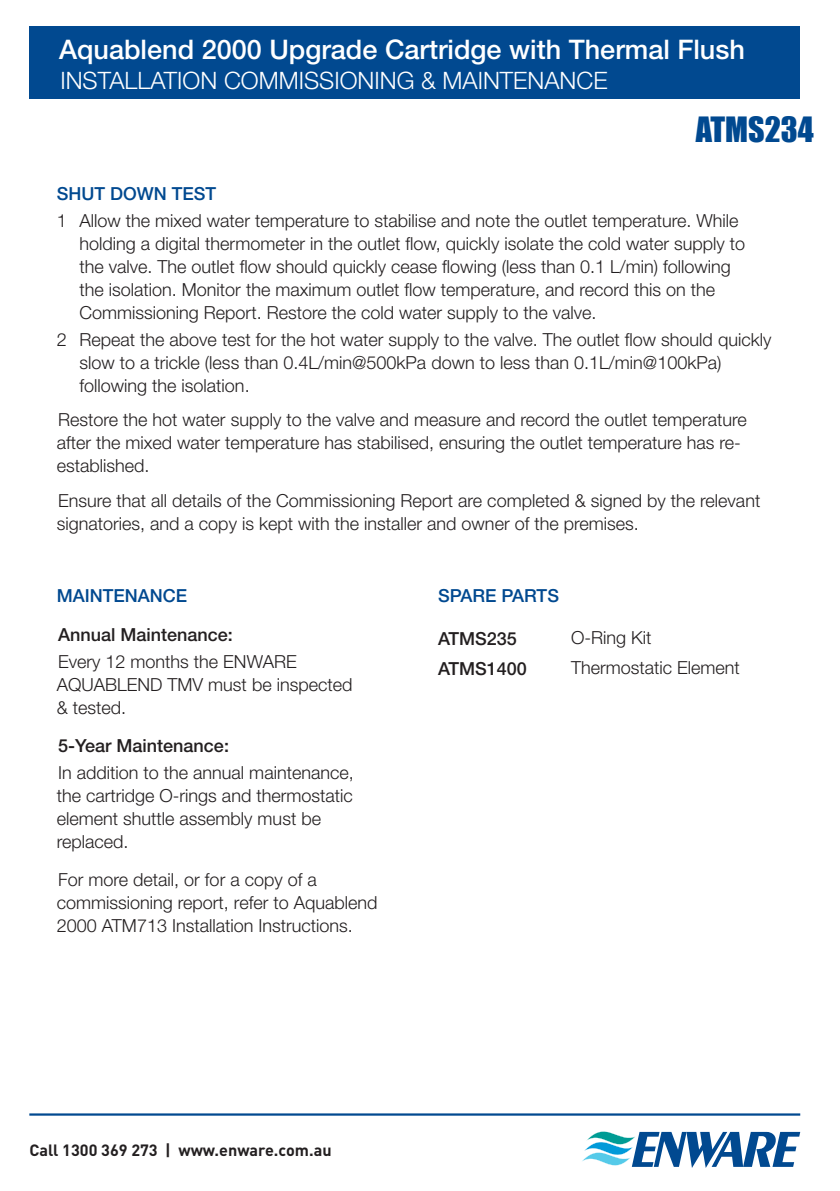
<style>
.page{position:relative;width:840px;height:1191px;background:#fff}
.page>*{position:absolute;margin:0;border:0;box-sizing:border-box;transform-origin:0 0}
.t1{font:32px "Impact";color:#014990}
.t2{font:500 27px "Helvetica Neue LT Std";color:#fff}
.t3{font:300 24px "Helvetica Neue LT Std";color:#fff}
.t4{font:300 18px/23px "Helvetica Neue LT Std";color:#231f20}
.t5{font:500 18px "Helvetica Neue LT Std";color:#231f20}
.t6{font:500 18px "Helvetica Neue LT Std";color:#014990}
.t7{font:700 16.2px "DIN Pro";color:#231f20}
</style>
<div class="page">
<div style="left:29px;top:26px;width:770px;height:73px;background:#014990"></div>
<hr style="left:29px;top:1113px;width:770px;height:2px;background:#014990">
<svg style="left:582px;top:1131px;width:217px;height:36px"></svg>
<p class="t2" style="left:59px;top:33px;width:687px">Aquablend 2000 Upgrade Cartridge with Thermal Flush</p>
<p class="t3" style="left:60px;top:65px;width:548px">INSTALLATION COMMISSIONING &amp; MAINTENANCE</p>
<p class="t1" style="left:695px;top:104px;width:119px">ATMS234</p>
<p class="t6" style="left:57px;top:183px;width:161px">SHUT DOWN TEST</p>
<p class="t4" style="left:79px;top:209px;width:667px;text-indent:-23px">1 Allow the mixed water temperature to stabilise and note the outlet temperature. While holding a digital thermometer in the outlet flow, quickly isolate the cold water supply to the valve. The outlet flow should quickly cease flowing (less than 0.1 L/min) following the isolation. Monitor the maximum outlet flow temperature, and record this on the Commissioning Report. Restore the cold water supply to the valve.</p>
<p class="t4" style="left:79px;top:328px;width:693px;text-indent:-23px">2 Repeat the above test for the hot water supply to the valve. The outlet flow should quickly slow to a trickle (less than 0.4L/min@500kPa down to less than 0.1L/min@100kPa) following the isolation.</p>
<p class="t4" style="left:57px;top:408px;width:691px">Restore the hot water supply to the valve and measure and record the outlet temperature after the mixed water temperature has stabilised, ensuring the outlet temperature has re&shy;established.</p>
<p class="t4" style="left:57px;top:488px;width:704px">Ensure that all details of the Commissioning Report are completed &amp; signed by the relevant signatories, and a copy is kept with the installer and owner of the premises.</p>
<p class="t6" style="left:57px;top:585px;width:132px">MAINTENANCE</p>
<p class="t5" style="left:58px;top:623px;width:176px">Annual Maintenance:</p>
<p class="t4" style="left:57px;top:649px;width:297px">Every 12 months the ENWARE<br>AQUABLEND TMV must be inspected &amp; tested.</p>
<p class="t5" style="left:58px;top:735px;width:172px">5-Year Maintenance:</p>
<p class="t4" style="left:57px;top:760px;width:298px">In addition to the annual maintenance, the cartridge O-rings and thermostatic element shuttle assembly must be replaced.</p>
<p class="t4" style="left:57px;top:868px;width:322px">For more detail, or for a copy of a commissioning report, refer to Aquablend<br>2000 ATM713 Installation Instructions.</p>
<p class="t6" style="left:438px;top:585px;width:122px">SPARE PARTS</p>
<p class="t5" style="left:438px;top:627px;width:80px">ATMS235</p>
<p class="t4" style="left:570px;top:626px;width:82px">O-Ring Kit</p>
<p class="t5" style="left:438px;top:657px;width:90px">ATMS1400</p>
<p class="t4" style="left:570px;top:656px;width:170px">Thermostatic Element</p>
<p class="t7" style="left:29px;top:1136px;width:303px">Call 1300 369 273 | www.enware.com.au</p>
</div>
